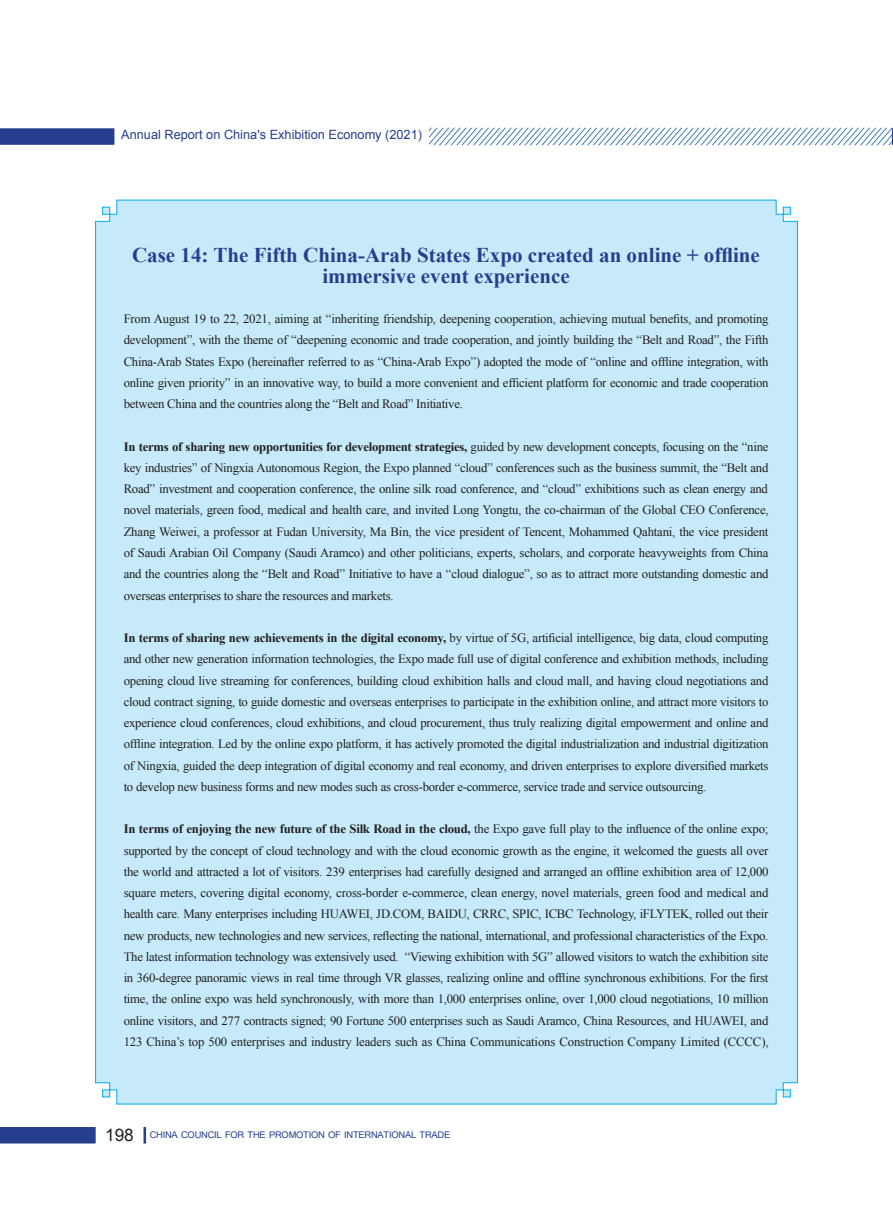
<style>
.page{position:relative;width:893px;height:1212px;background:#fff}
.page>*{position:absolute;margin:0;border:0;box-sizing:border-box;transform-origin:0 0}
.t1{font:700 21px/21.3px "Times New Roman";color:#253f8e;text-align:center}
.t2{font:17.25px "Arial";color:#231f20}
.t3{font:12.75px/21.3px "Times New Roman";letter-spacing:-.02em;color:#231f20;text-align:justify}
.t4{font:12.75px "Arial";color:#253f8e}
.t5{font:12px "Tunga";letter-spacing:-.02em;color:#253f8e}
.s1{font-weight:700}
</style>
<div class="page">
<div style="left:0;top:128px;width:114px;height:17px;background:#253f8e"></div>
<div style="left:0;top:1127px;width:96px;height:16px;background:#253f8e"></div>
<svg style="left:144px;top:1127px;width:2px;height:16px"></svg>
<img style="left:429px;top:127px;width:464px;height:19px">
<svg style="left:892px;top:128px;width:1px;height:17px"></svg>
<div style="left:95px;top:200px;width:703px;height:904px;background:#c6eafa"></div>
<p class="t4" style="left:121px;top:126px;width:302px">Annual Report on China's Exhibition Economy (2021)</p>
<h1 class="t1" style="left:132px;top:244px;width:629px">Case 14: The Fifth China-Arab States Expo created an online + offline immersive event experience</h1>
<p class="t3" style="left:124px;top:308px;width:646px">From August 19 to 22, 2021, aiming at “inheriting friendship, deepening cooperation, achieving mutual benefits, and promoting development”, with the theme of “deepening economic and trade cooperation, and jointly building the “Belt and Road”, the Fifth China-Arab States Expo (hereinafter referred to as “China-Arab Expo”) adopted the mode of “online and offline integration, with online given priority” in an innovative way, to build a more convenient and efficient platform for economic and trade cooperation between China and the countries along the “Belt and Road” Initiative.</p>
<p class="t3" style="left:124px;top:436px;width:646px"><span class="s1">In terms of sharing new opportunities for development strategies,</span> guided by new development concepts, focusing on the “nine key industries” of Ningxia Autonomous Region, the Expo planned “cloud” conferences such as the business summit, the “Belt and Road” investment and cooperation conference, the online silk road conference, and “cloud” exhibitions such as clean energy and novel materials, green food, medical and health care, and invited Long Yongtu, the co-chairman of the Global CEO Conference, Zhang Weiwei, a professor at Fudan University, Ma Bin, the vice president of Tencent, Mohammed Qahtani, the vice president of Saudi Arabian Oil Company (Saudi Aramco) and other politicians, experts, scholars, and corporate heavyweights from China and the countries along the “Belt and Road” Initiative to have a “cloud dialogue”, so as to attract more outstanding domestic and overseas enterprises to share the resources and markets.</p>
<p class="t3" style="left:124px;top:627px;width:646px"><span class="s1">In terms of sharing new achievements in the digital economy,</span> by virtue of 5G, artificial intelligence, big data, cloud computing and other new generation information technologies, the Expo made full use of digital conference and exhibition methods, including opening cloud live streaming for conferences, building cloud exhibition halls and cloud mall, and having cloud negotiations and cloud contract signing, to guide domestic and overseas enterprises to participate in the exhibition online, and attract more visitors to experience cloud conferences, cloud exhibitions, and cloud procurement, thus truly realizing digital empowerment and online and offline integration. Led by the online expo platform, it has actively promoted the digital industrialization and industrial digitization of Ningxia, guided the deep integration of digital economy and real economy, and driven enterprises to explore diversified markets to develop new business forms and new modes such as cross-border e-commerce, service trade and service outsourcing.</p>
<p class="t3" style="left:124px;top:818px;width:646px"><span class="s1">In terms of enjoying the new future of the Silk Road in the cloud,</span> the Expo gave full play to the influence of the online expo; supported by the concept of cloud technology and with the cloud economic growth as the engine, it welcomed the guests all over the world and attracted a lot of visitors. 239 enterprises had carefully designed and arranged an offline exhibition area of 12,000 square meters, covering digital economy, cross-border e-commerce, clean energy, novel materials, green food and medical and health care. Many enterprises including HUAWEI, JD.COM, BAIDU, CRRC, SPIC, ICBC Technology, iFLYTEK, rolled out their new products, new technologies and new services, reflecting the national, international, and professional characteristics of the Expo.<br>The latest information technology was extensively used. “Viewing exhibition with 5G” allowed visitors to watch the exhibition site in 360-degree panoramic views in real time through VR glasses, realizing online and offline synchronous exhibitions. For the first time, the online expo was held synchronously, with more than 1,000 enterprises online, over 1,000 cloud negotiations, 10 million online visitors, and 277 contracts signed; 90 Fortune 500 enterprises such as Saudi Aramco, China Resources, and HUAWEI, and 123 China’s top 500 enterprises and industry leaders such as China Communications Construction Company Limited (CCCC),</p>
<h2 class="t2" style="left:105px;top:1124px;width:30px">198</h2>
<p class="t5" style="left:150px;top:1126px;width:302px">CHINA COUNCIL FOR THE PROMOTION OF INTERNATIONAL TRADE</p>
</div>
